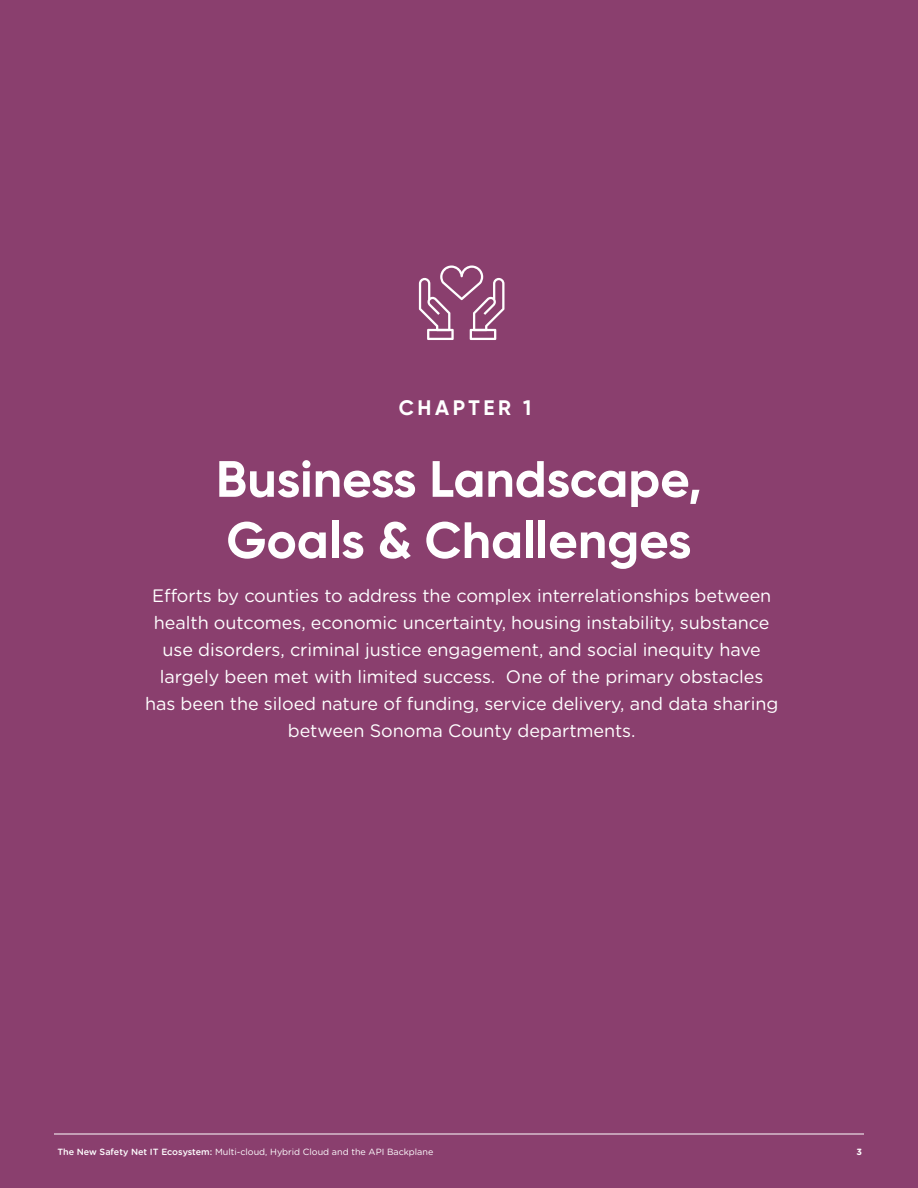
<style>
.page{position:relative;width:918px;height:1188px;background:#8a3f6e}
.page>*{position:absolute;margin:0;border:0;box-sizing:border-box;transform-origin:0 0}
.t1{font:700 51px/61.2px "Gilroy";color:#fff}
.t2{font:700 21px "Gilroy";letter-spacing:.17em;color:#fff}
.t3{font:18px/27px "Gotham Rounded";letter-spacing:-.005em;color:#fff;text-align:center}
.t4{font:9px "Gotham Rounded";color:#fff}
.t5{font:700 9px "Gotham Rounded";color:#fff}
.s1{font-weight:500}
</style>
<div class="page">
<hr style="left:54px;top:1134px;width:810px;height:1px;background:#fff">
<svg style="left:419px;top:266px;width:86px;height:74px"></svg>
<p class="t2" style="left:399px;top:395px;width:134px">CHAPTER 1</p>
<h1 class="t1" style="left:216px;top:448px;width:487px">Business Landscape,<br>Goals &amp; Challenges</h1>
<p class="t3" style="left:145px;top:582px;width:635px">Efforts by counties to address the complex interrelationships between health outcomes, economic uncertainty, housing instability, substance use disorders, criminal justice engagement, and social inequity have largely been met with limited success. One of the primary obstacles has been the siloed nature of funding, service delivery, and data sharing between Sonoma County departments.</p>
<p class="t4" style="left:57px;top:1145px;width:378px"><span class="s1">The New Safety Net IT Ecosystem:</span> Multi-cloud, Hybrid Cloud and the API Backplane</p>
<p class="t5" style="left:857px;top:1145px;width:7px">3</p>
</div>
